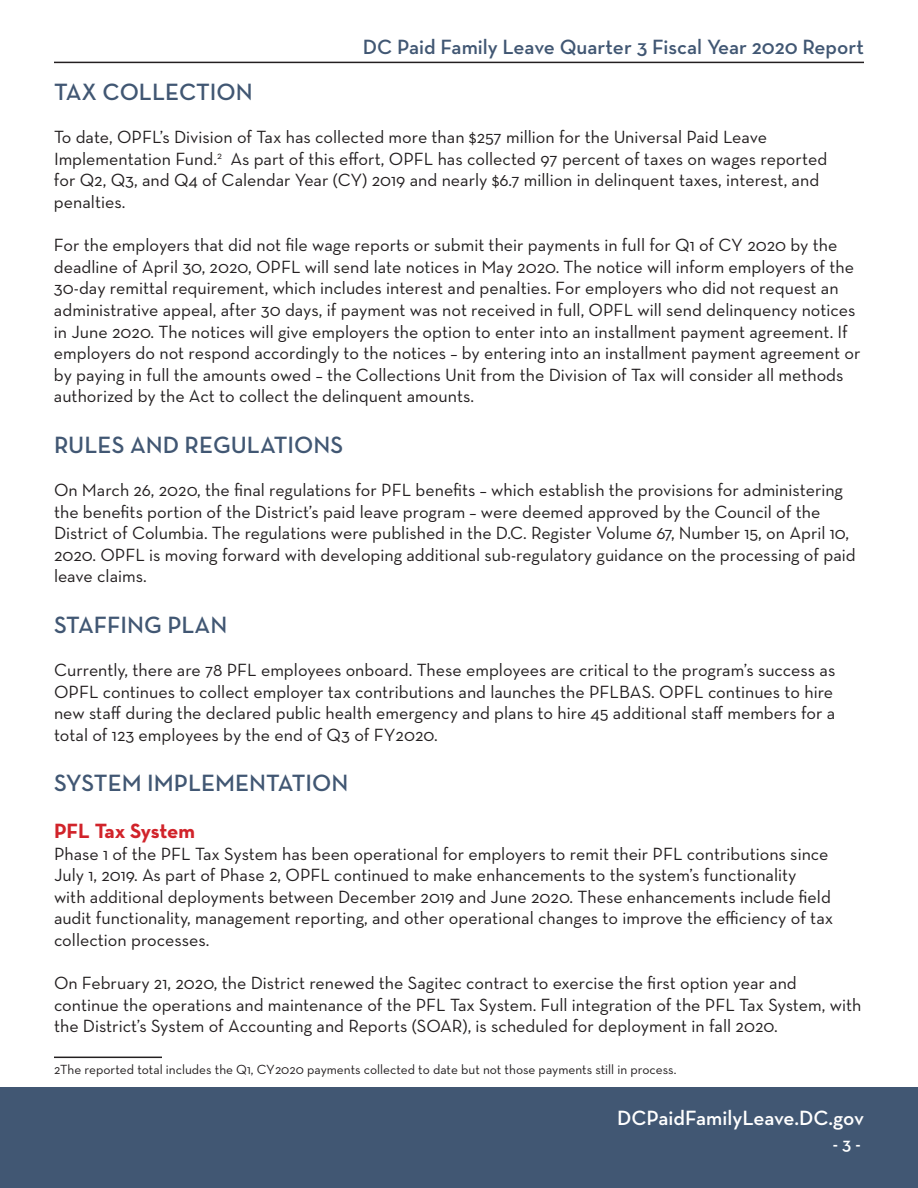
<style>
.page{position:relative;width:918px;height:1188px;background:#fff}
.page>*{position:absolute;margin:0;border:0;box-sizing:border-box;transform-origin:0 0}
.t1{font:600 24px "Neutra Text";color:#415773}
.t2{font:600 21px "Neutra Text";color:#415773}
.t3{font:600 21px "Neutra Text";color:#fff}
.t4{font:700 21px "Neutra Text";letter-spacing:-.01em;color:#d1232a}
.t5{font:18px/21.6px "Neutra Text";color:#231f20}
.t6{font:600 18px "Neutra Text";color:#fff}
.t7{font:13.5px "Neutra Text";color:#231f20}
</style>
<div class="page">
<hr style="left:54px;top:62px;width:810px;height:1px;background:#231f20">
<div style="left:0;top:1088px;width:918px;height:100px;background:#415773"></div>
<hr style="left:54px;top:1057px;width:108px;height:1px;background:#231f20">
<p class="t2" style="left:363px;top:34px;width:503px">DC Paid Family Leave Quarter 3 Fiscal Year 2020 Report</p>
<h1 class="t1" style="left:54px;top:77px;width:200px">TAX COLLECTION</h1>
<p class="t5" style="left:54px;top:126px;width:775px">To date, OPFL’s Division of Tax has collected more than $257 million for the Universal Paid Leave Implementation Fund.<sup>2</sup> As part of this effort, OPFL has collected 97 percent of taxes on wages reported for Q2, Q3, and Q4 of Calendar Year (CY) 2019 and nearly $6.7 million in delinquent taxes, interest, and penalties.</p>
<p class="t5" style="left:54px;top:234px;width:808px">For the employers that did not file wage reports or submit their payments in full for Q1 of CY 2020 by the deadline of April 30, 2020, OPFL will send late notices in May 2020. The notice will inform employers of the 30-day remittal requirement, which includes interest and penalties. For employers who did not request an administrative appeal, after 30 days, if payment was not received in full, OPFL will send delinquency notices in June 2020. The notices will give employers the option to enter into an installment payment agreement. If employers do not respond accordingly to the notices – by entering into an installment payment agreement or by paying in full the amounts owed – the Collections Unit from the Division of Tax will consider all methods authorized by the Act to collect the delinquent amounts.</p>
<h1 class="t1" style="left:54px;top:430px;width:291px">RULES AND REGULATIONS</h1>
<p class="t5" style="left:54px;top:479px;width:803px">On March 26, 2020, the final regulations for PFL benefits – which establish the provisions for administering the benefits portion of the District’s paid leave program – were deemed approved by the Council of the District of Columbia. The regulations were published in the D.C. Register Volume 67, Number 15, on April 10, 2020. OPFL is moving forward with developing additional sub-regulatory guidance on the processing of paid leave claims.</p>
<h1 class="t1" style="left:54px;top:610px;width:175px">STAFFING PLAN</h1>
<p class="t5" style="left:54px;top:659px;width:783px">Currently, there are 78 PFL employees onboard. These employees are critical to the program’s success as OPFL continues to collect employer tax contributions and launches the PFLBAS. OPFL continues to hire new staff during the declared public health emergency and plans to hire 45 additional staff members for a total of 123 employees by the end of Q3 of FY2020.</p>
<h1 class="t1" style="left:54px;top:768px;width:296px">SYSTEM IMPLEMENTATION</h1>
<p class="t4" style="left:54px;top:818px;width:143px">PFL Tax System</p>
<p class="t5" style="left:54px;top:842px;width:781px">Phase 1 of the PFL Tax System has been operational for employers to remit their PFL contributions since July 1, 2019. As part of Phase 2, OPFL continued to make enhancements to the system’s functionality<br>with additional deployments between December 2019 and June 2020. These enhancements include field audit functionality, management reporting, and other operational changes to improve the efficiency of tax collection processes.</p>
<p class="t5" style="left:54px;top:972px;width:809px">On February 21, 2020, the District renewed the Sagitec contract to exercise the first option year and continue the operations and maintenance of the PFL Tax System. Full integration of the PFL Tax System, with the District’s System of Accounting and Reports (SOAR), is scheduled for deployment in fall 2020.</p>
<p class="t7" style="left:54px;top:1061px;width:624px">2The reported total includes the Q1, CY2020 payments collected to date but not those payments still in process.</p>
<p class="t3" style="left:617px;top:1105px;width:248px">DCPaidFamilyLeave.DC.gov</p>
<p class="t6" style="left:833px;top:1133px;width:29px">- 3 -</p>
</div>
